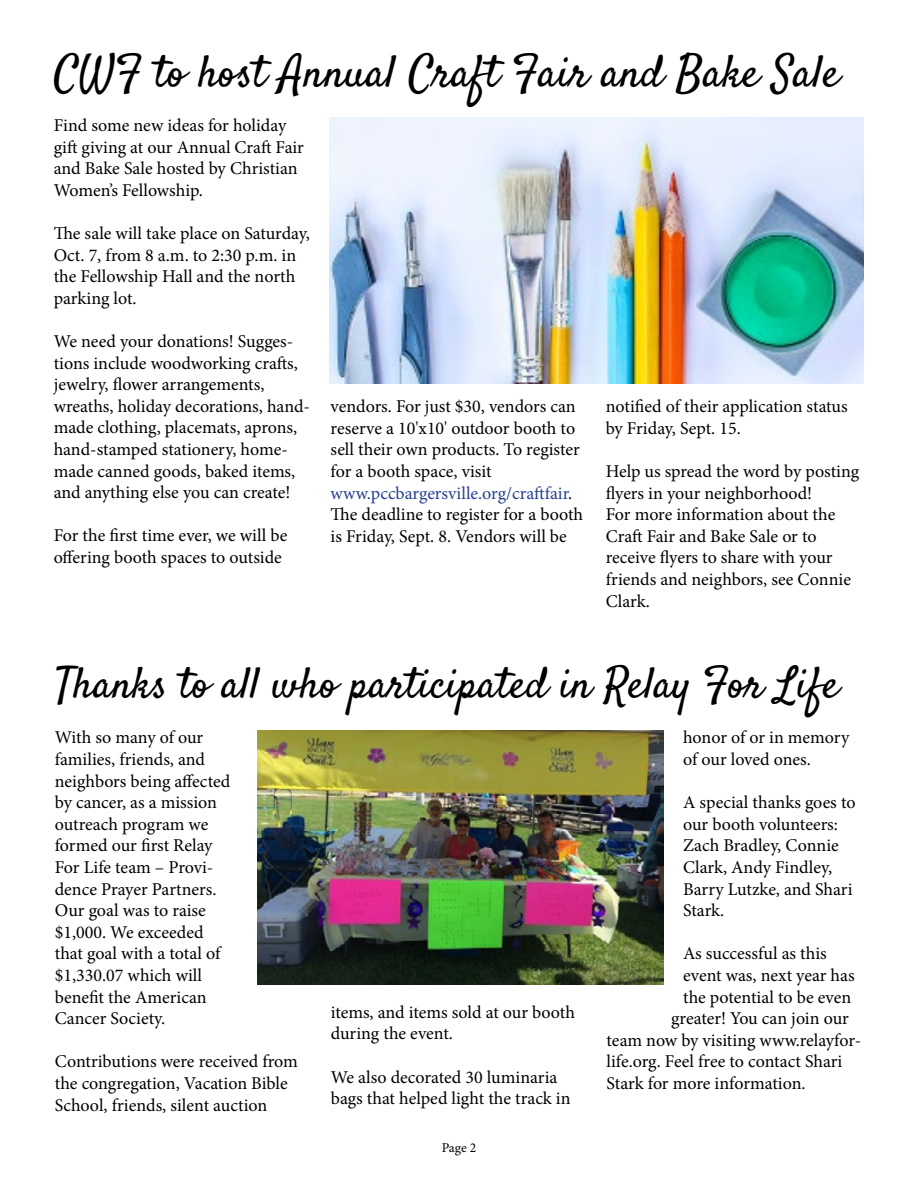
<style>
.page{position:relative;width:918px;height:1188px;background:#fff}
.page>*{position:absolute;margin:0;border:0;box-sizing:border-box;transform-origin:0 0}
.t1{font:45px "Satisfy";color:#000}
.t2{font:43.5px "Satisfy";color:#000}
.t3{font:18px/21.6px "Minion Pro";color:#000}
.t4{font:13.5px "Minion Pro";color:#000}
.s1{color:#25408f}
</style>
<div class="page">
<img style="left:330px;top:118px;width:534px;height:266px">
<img style="left:257px;top:730px;width:406px;height:254px">
<h1 class="t1" style="left:54px;top:44px;width:787px">CWF to host Annual Craft Fair and Bake Sale</h1>
<p class="t3" style="left:54px;top:115px;width:252px">Find some new ideas for holiday gift giving at our Annual Craft Fair and Bake Sale hosted by Christian<br>Women’s Fellowship.</p>
<p class="t3" style="left:54px;top:223px;width:258px">The sale will take place on Saturday,<br>Oct. 7, from 8 a.m. to 2:30 p.m. in the Fellowship Hall and the north parking lot.</p>
<p class="t3" style="left:54px;top:331px;width:258px">We need your donations! Sugges&shy;tions include woodworking crafts, jewelry, flower arrangements, wreaths, holiday decorations, hand&shy;made clothing, placemats, aprons, hand-stamped stationery, home&shy;made canned goods, baked items, and anything else you can create!</p>
<p class="t3" style="left:54px;top:525px;width:235px">For the first time ever, we will be offering booth spaces to outside</p>
<p class="t3" style="left:331px;top:396px;width:254px">vendors. For just $30, vendors can reserve a 10'x10' outdoor booth to sell their own products. To register for a booth space, visit <span class="s1">www.pccbargersville.org/craftfair</span>.<br>The deadline to register for a booth is Friday, Sept. 8. Vendors will be</p>
<p class="t3" style="left:606px;top:396px;width:243px">notified of their application status by Friday, Sept. 15.</p>
<p class="t3" style="left:606px;top:461px;width:255px">Help us spread the word by posting flyers in your neighborhood!<br>For more information about the<br>Craft Fair and Bake Sale or to receive flyers to share with your friends and neighbors, see Connie<br>Clark.</p>
<h2 class="t2" style="left:55px;top:656px;width:786px">Thanks to all who participated in Relay For Life</h2>
<p class="t3" style="left:55px;top:727px;width:177px">With so many of our families, friends, and neighbors being affected by cancer, as a mission outreach program we formed our first Relay<br>For Life team – Provi&shy;dence Prayer Partners.<br>Our goal was to raise $1,000. We exceeded that goal with a total of $1,330.07 which will benefit the American<br>Cancer Society.</p>
<p class="t3" style="left:55px;top:1051px;width:245px">Contributions were received from the congregation, Vacation Bible<br>School, friends, silent auction</p>
<p class="t3" style="left:683px;top:727px;width:168px">honor of or in memory of our loved ones.</p>
<p class="t3" style="left:683px;top:792px;width:174px">A special thanks goes to our booth volunteers:<br>Zach Bradley, Connie<br>Clark, Andy Findley,<br>Barry Lutzke, and Shari<br>Stark.</p>
<p class="t3" style="left:683px;top:943px;width:145px">As successful as this</p>
<p class="t3" style="left:683px;top:965px;width:173px">event was, next year has</p>
<p class="t3" style="left:683px;top:986px;width:170px">the potential to be even</p>
<p class="t3" style="left:671px;top:1008px;width:179px">greater! You can join our</p>
<p class="t3" style="left:607px;top:1029px;width:256px">team now by visiting www.relayfor-</p>
<p class="t3" style="left:607px;top:1051px;width:237px">life.org. Feel free to contact Shari</p>
<p class="t3" style="left:607px;top:1073px;width:201px">Stark for more information.</p>
<p class="t3" style="left:331px;top:1001px;width:246px">items, and items sold at our booth during the event.</p>
<p class="t3" style="left:331px;top:1066px;width:241px">We also decorated 30 luminaria bags that helped light the track in</p>
<p class="t4" style="left:442px;top:1138px;width:36px">Page 2</p>
</div>
